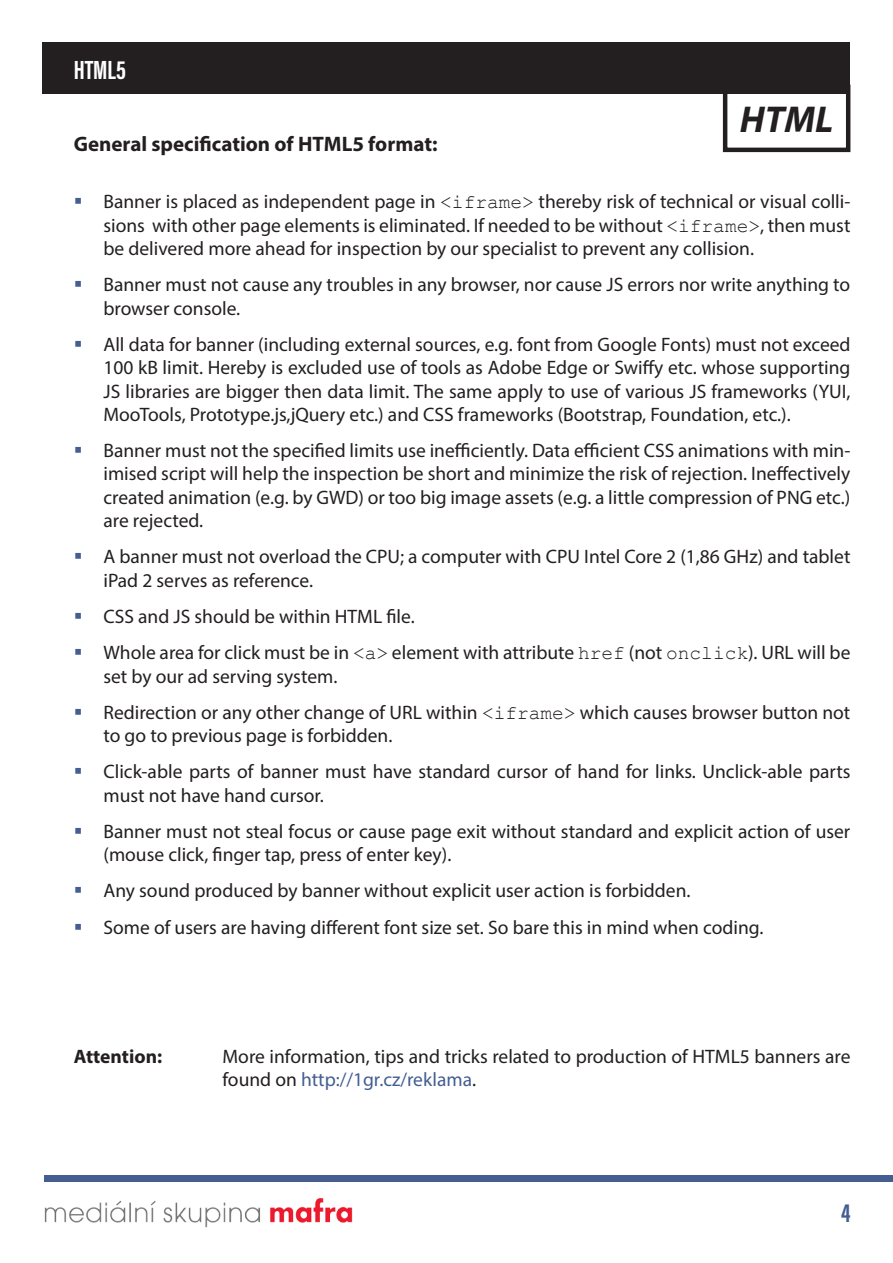
<style>
.page{position:relative;width:893px;height:1263px;background:#fff}
.page>*{position:absolute;margin:0;border:0;box-sizing:border-box;transform-origin:0 0}
.t1{font:italic 700 37.5px "Myriad Pro";color:#231f20}
.Nadpis_kapitoly{font:700 27px "Acumin Pro Extra Cond";color:#fff}
.t2{font:700 27px "Acumin Pro Extra Cond";color:#445e91}
.nadpis_odstavce{font:700 21px "Myriad Pro";color:#231f20}
.Upozorneni{font:19.5px/23.4px "Myriad Pro";color:#231f20}
.Upozorneni-2{font:700 19.5px "Myriad Pro";color:#231f20}
.s1{font-family:"Courier New"}
.s2{color:#445e91}
</style>
<div class="page">
<div style="left:44px;top:1176px;width:849px;height:6px;background:#445e91"></div>
<img style="left:44px;top:1198px;width:309px;height:30px">
<div style="left:43px;top:43px;width:807px;height:51px;background:#231f20"></div>
<div style="left:723px;top:85px;width:127px;height:67px;border:4px solid #231f20"></div>
<p class="Nadpis_kapitoly" style="left:74px;top:54px;width:54px">HTML5</p>
<p class="t1" style="left:740px;top:95px;width:95px">HTML</p>
<p class="nadpis_odstavce" style="left:74px;top:130px;width:365px">General specification of HTML5 format:</p>
<p class="Upozorneni" style="left:103px;top:190px;width:748px;text-align:justify">Banner is placed as independent page in <span class="s1">&lt;iframe&gt;</span> thereby risk of technical or visual colli&shy;sions with other page elements is eliminated. If needed to be without <span class="s1">&lt;iframe&gt;</span>, then must be delivered more ahead for inspection by our specialist to prevent any collision.</p>
<p class="Upozorneni" style="left:103px;top:273px;width:748px">Banner must not cause any troubles in any browser, nor cause JS errors nor write anything to browser console.</p>
<p class="Upozorneni" style="left:103px;top:332px;width:749px;text-align:justify">All data for banner (including external sources, e.g. font from Google Fonts) must not exceed 100 kB limit. Hereby is excluded use of tools as Adobe Edge or Swiffy etc. whose supporting JS libraries are bigger then data limit. The same apply to use of various JS frameworks (YUI, MooTools, Prototype.js,jQuery etc.) and CSS frameworks (Bootstrap, Foundation, etc.).</p>
<p class="Upozorneni" style="left:103px;top:438px;width:748px;text-align:justify">Banner must not the specified limits use inefficiently. Data efficient CSS animations with min&shy;imised script will help the inspection be short and minimize the risk of rejection. Ineffectively created animation (e.g. by GWD) or too big image assets (e.g. a little compression of PNG etc.) are rejected.</p>
<p class="Upozorneni" style="left:103px;top:545px;width:748px">A banner must not overload the CPU; a computer with CPU Intel Core 2 (1,86 GHz) and tablet iPad 2 serves as reference.</p>
<p class="Upozorneni" style="left:103px;top:604px;width:313px">CSS and JS should be within HTML file.</p>
<p class="Upozorneni" style="left:103px;top:641px;width:748px">Whole area for click must be in <span class="s1">&lt;a&gt;</span> element with attribute <span class="s1">href</span> (not <span class="s1">onclick</span>). URL will be set by our ad serving system.</p>
<p class="Upozorneni" style="left:103px;top:700px;width:748px">Redirection or any other change of URL within <span class="s1">&lt;iframe&gt;</span> which causes browser button not to go to previous page is forbidden.</p>
<p class="Upozorneni" style="left:103px;top:760px;width:749px">Click-able parts of banner must have standard cursor of hand for links. Unclick-able parts must not have hand cursor.</p>
<p class="Upozorneni" style="left:103px;top:819px;width:748px">Banner must not steal focus or cause page exit without standard and explicit action of user (mouse click, finger tap, press of enter key).</p>
<p class="Upozorneni" style="left:103px;top:879px;width:589px">Any sound produced by banner without explicit user action is forbidden.</p>
<p class="Upozorneni" style="left:103px;top:915px;width:662px">Some of users are having different font size set. So bare this in mind when coding.</p>
<p class="Upozorneni-2" style="left:74px;top:1043px;width:90px">Attention:</p>
<p class="Upozorneni" style="left:223px;top:1044px;width:629px">More information, tips and tricks related to production of HTML5 banners are found on <span class="s2">http://1gr.cz/reklama</span>.</p>
<h2 class="t2" style="left:841px;top:1196px;width:11px">4</h2>
</div>
